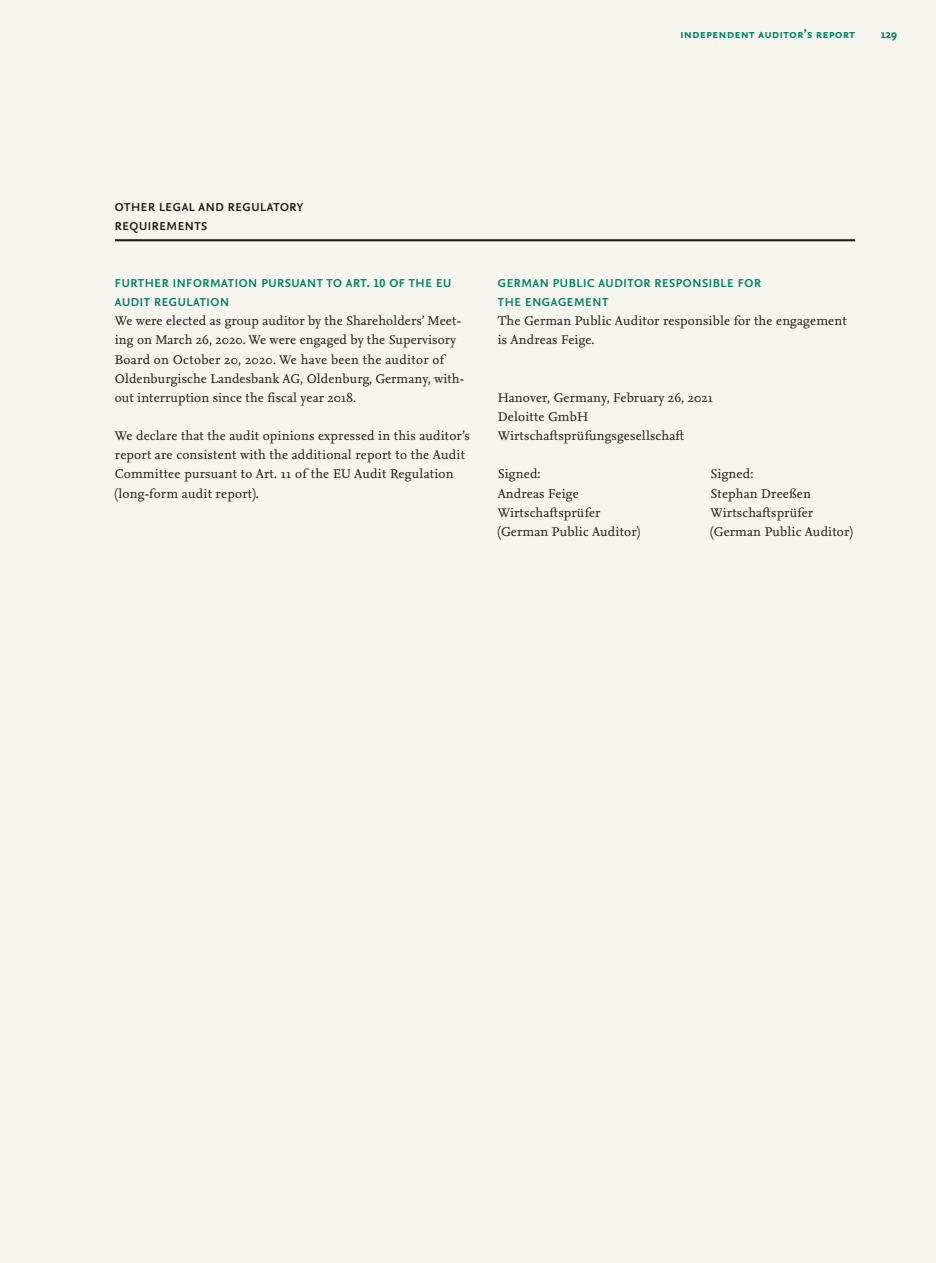
<style>
.page{position:relative;width:936px;height:1263px;background:#fff}
.page>*{position:absolute;margin:0;border:0;box-sizing:border-box;transform-origin:0 0}
.t1{font:13.2px/19.2px "Nexus Serif OT";letter-spacing:.01em;color:#211c18}
.t2{font:700 12.3px "Nexus Sans OT";letter-spacing:.005em;color:#008068}
.t3{font:700 12px/19.2px "Nexus Sans OT";letter-spacing:.05em;color:#008068}
.t4{font:700 12px/19.2px "Nexus Sans OT";letter-spacing:.05em;color:#211c18}
</style>
<div class="page">
<div style="left:0;top:0;width:935px;height:1263px;background:#f6f5ee"></div>
<hr style="left:115px;top:239px;width:740px;height:2px;background:#211c18">
<p class="t2" style="left:680px;top:27px;width:176px">independent auditor’s report</p>
<p class="t2" style="left:880px;top:27px;width:18px">129</p>
<p class="t4" style="left:115px;top:197px;width:190px">OTHER LEGAL AND REGULATORY<br>REQUIREMENTS</p>
<p class="t3" style="left:115px;top:274px;width:338px">FURTHER INFORMATION PURSUANT TO ART. 10 OF THE EU<br>AUDIT REGULATION</p>
<p class="t1" style="left:115px;top:312px;width:351px">We were elected as group auditor by the Shareholders’ Meet&shy;ing on March 26, 2020. We were engaged by the Supervisory Board on October 20, 2020. We have been the auditor of Oldenburgische Landesbank AG, Oldenburg, Germany, with&shy;out interruption since the fiscal year 2018.</p>
<p class="t1" style="left:115px;top:427px;width:356px">We declare that the audit opinions expressed in this auditor’s report are consistent with the additional report to the Audit Committee pursuant to Art. 11 of the EU Audit Regulation (long-form audit report).</p>
<p class="t3" style="left:498px;top:274px;width:265px">GERMAN PUBLIC AUDITOR RESPONSIBLE FOR<br>THE ENGAGEMENT</p>
<p class="t1" style="left:497px;top:312px;width:350px">The German Public Auditor responsible for the engagement is Andreas Feige.</p>
<p class="t1" style="left:497px;top:388px;width:217px">Hanover, Germany, February 26, 2021<br>Deloitte GmbH<br>Wirtschaftsprüfungsgesellschaft</p>
<p class="t1" style="left:497px;top:465px;width:44px">Signed:</p>
<p class="t1" style="left:710px;top:465px;width:44px">Signed:</p>
<p class="t1" style="left:497px;top:484px;width:83px">Andreas Feige</p>
<p class="t1" style="left:710px;top:484px;width:102px">Stephan Dreeßen</p>
<p class="t1" style="left:497px;top:503px;width:104px">Wirtschaftsprüfer</p>
<p class="t1" style="left:710px;top:503px;width:104px">Wirtschaftsprüfer</p>
<p class="t1" style="left:497px;top:522px;width:144px">(German Public Auditor)</p>
<p class="t1" style="left:710px;top:522px;width:144px">(German Public Auditor)</p>
</div>
